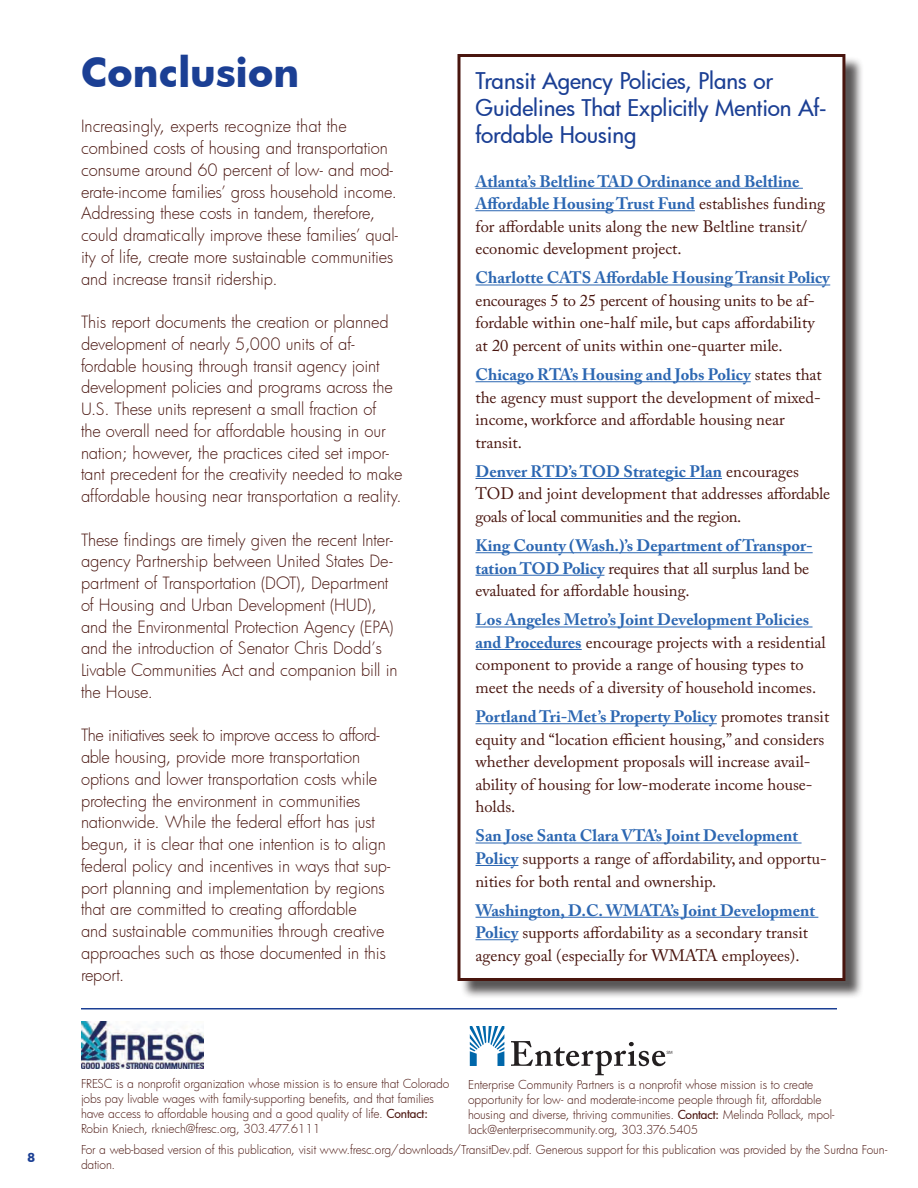
<style>
.page{position:relative;width:918px;height:1188px;background:#fff}
.page>*{position:absolute;margin:0;border:0;box-sizing:border-box;transform-origin:0 0}
.t1{font:700 39px "Futura";color:#1b3f94}
.t2{font:500 22.5px/27px "Futura";letter-spacing:-.005em;color:#1b3f94}
.t3{font:300 16.5px/21.8px "Futura";letter-spacing:-.005em;color:#49140e}
.t4{font:16.5px/22.5px "Adobe Caslon Pro";color:#49150e}
.t5{font:16.5px/22.5px "Adobe Caslon Pro";letter-spacing:-.02em;color:#49150e}
.t6{font:700 16.5px "Adobe Caslon Pro";color:#2c67b2}
.t7{font:300 12px/15px "Futura";letter-spacing:-.005em;color:#49140e}
.t8{font:700 12px "Futura";color:#1b3f94}
.s1{font-weight:700;color:#2b66b2}
.s2{font-weight:700;color:#2c67b2}
.s3{font-weight:500}
</style>
<div class="page">
<hr style="left:81px;top:1008px;width:756px;height:2px;background:#1b3f94">
<div style="left:460px;top:56px;width:404px;height:944px;background:#231f20;opacity:.75"></div>
<div style="left:458px;top:54px;width:387px;height:927px;background:#fff;border:3px solid #49150e"></div>
<svg style="left:470px;top:1026px;width:34px;height:40px"></svg>
<svg style="left:511px;top:1041px;width:161px;height:34px"></svg>
<img style="left:82px;top:1021px;width:122px;height:47px">
<hr style="left:476px;top:188px;width:327px;height:1px;background:#2b66b2">
<hr style="left:476px;top:210px;width:219px;height:1px;background:#2b66b2">
<hr style="left:476px;top:285px;width:354px;height:1px;background:#2c67b2">
<hr style="left:476px;top:381px;width:275px;height:1px;background:#2c67b2">
<hr style="left:476px;top:478px;width:246px;height:1px;background:#2c67b2">
<hr style="left:476px;top:552px;width:337px;height:1px;background:#2c67b2">
<hr style="left:476px;top:575px;width:128px;height:1px;background:#2c67b2">
<hr style="left:476px;top:627px;width:337px;height:1px;background:#2c67b2">
<hr style="left:476px;top:649px;width:106px;height:1px;background:#2c67b2">
<hr style="left:476px;top:723px;width:241px;height:1px;background:#2c67b2">
<hr style="left:476px;top:843px;width:326px;height:1px;background:#2c67b2">
<hr style="left:476px;top:865px;width:42px;height:1px;background:#2c67b2">
<hr style="left:476px;top:917px;width:342px;height:1px;background:#2c67b2">
<hr style="left:476px;top:939px;width:42px;height:1px;background:#2c67b2">
<h1 class="t1" style="left:81px;top:45px;width:220px">Conclusion</h1>
<p class="t3" style="left:81px;top:115px;width:318px">Increasingly, experts recognize that the combined costs of housing and transportation consume around 60 percent of low- and mod&shy;erate-income families’ gross household income.<br>Addressing these costs in tandem, therefore, could dramatically improve these families’ qual&shy;ity of life, create more sustainable communities and increase transit ridership.</p>
<p class="t3" style="left:81px;top:311px;width:323px">This report documents the creation or planned development of nearly 5,000 units of af&shy;fordable housing through transit agency joint development policies and programs across the U.S. These units represent a small fraction of<br>the overall need for affordable housing in our nation; however, the practices cited set impor&shy;tant precedent for the creativity needed to make affordable housing near transportation a reality.</p>
<p class="t3" style="left:81px;top:528px;width:318px">These findings are timely given the recent Inter&shy;agency Partnership between United States De&shy;partment of Transportation (DOT), Department of Housing and Urban Development (HUD), and the Environmental Protection Agency (EPA) and the introduction of Senator Chris Dodd’s Livable Communities Act and companion bill in the House.</p>
<p class="t3" style="left:81px;top:724px;width:311px">The initiatives seek to improve access to afford&shy;able housing, provide more transportation options and lower transportation costs while protecting the environment in communities nationwide. While the federal effort has just begun, it is clear that one intention is to align federal policy and incentives in ways that sup&shy;port planning and implementation by regions that are committed to creating affordable<br>and sustainable communities through creative approaches such as those documented in this report.</p>
<h2 class="t2" style="left:476px;top:67px;width:353px">Transit Agency Policies, Plans or<br>Guidelines That Explicitly Mention Af&shy;fordable Housing</h2>
<p class="t4" style="left:476px;top:170px;width:351px"><span class="s1">Atlanta’s Beltline TAD Ordinance and Beltline Affordable Housing Trust Fund</span> establishes funding for affordable units along the new Beltline transit/ economic development project.</p>
<p class="t6" style="left:476px;top:268px;width:356px">Charlotte CATS Affordable Housing Transit Policy</p>
<p class="t4" style="left:476px;top:289px;width:341px;text-align:justify">encourages 5 to 25 percent of housing units to be af&shy;fordable within one-half mile, but caps affordability at 20 percent of units within one-quarter mile.</p>
<p class="t4" style="left:476px;top:363px;width:348px"><span class="s2">Chicago RTA’s Housing and Jobs Policy</span> states that the agency must support the development of mixed&shy;income, workforce and affordable housing near transit.</p>
<p class="t5" style="left:476px;top:460px;width:356px"><span class="s2">Denver RTD’s TOD Strategic Plan</span> encourages<br>TOD and joint development that addresses affordable goals of local communities and the region.</p>
<p class="t4" style="left:476px;top:534px;width:339px"><span class="s2">King County (Wash.)’s Department of Transpor&shy;tation TOD Policy</span> requires that all surplus land be evaluated for affordable housing.</p>
<p class="t4" style="left:476px;top:609px;width:352px"><span class="s2">Los Angeles Metro’s Joint Development Policies and Procedures</span> encourage projects with a residential component to provide a range of housing types to meet the needs of a diversity of household incomes.</p>
<p class="t4" style="left:476px;top:705px;width:355px"><span class="s2">Portland Tri-Met’s Property Policy</span> promotes transit equity and “location efficient housing,” and considers whether development proposals will increase avail&shy;ability of housing for low-moderate income house&shy;holds.</p>
<p class="t4" style="left:476px;top:825px;width:353px"><span class="s2">San Jose Santa Clara VTA’s Joint Development<br>Policy</span> supports a range of affordability, and opportu&shy;nities for both rental and ownership.</p>
<p class="t4" style="left:476px;top:899px;width:341px"><span class="s2">Washington, D.C. WMATA’s Joint Development<br>Policy</span> supports affordability as a secondary transit agency goal (especially for WMATA employees).</p>
<p class="t7" style="left:81px;top:1076px;width:370px">FRESC is a nonprofit organization whose mission is to ensure that Colorado jobs pay livable wages with family-supporting benefits, and that families have access to affordable housing and a good quality of life. <span class="s3">Contact:<br></span>Robin Kniech, rkniech@fresc.org, 303.477.6111</p>
<p class="t7" style="left:468px;top:1077px;width:368px">Enterprise Community Partners is a nonprofit whose mission is to create opportunity for low- and moderate-income people through fit, affordable housing and diverse, thriving communities. <span class="s3">Contact:</span> Melinda Pollack, mpol&shy;lack@enterprisecommunity.org, 303.376.5405</p>
<p class="t8" style="left:27px;top:1149px;width:10px">8</p>
<p class="t7" style="left:81px;top:1141px;width:808px">For a web-based version of this publication, visit www.fresc.org/downloads/TransitDev.pdf. Generous support for this publication was provided by the Surdna Foun&shy;dation.</p>
</div>
